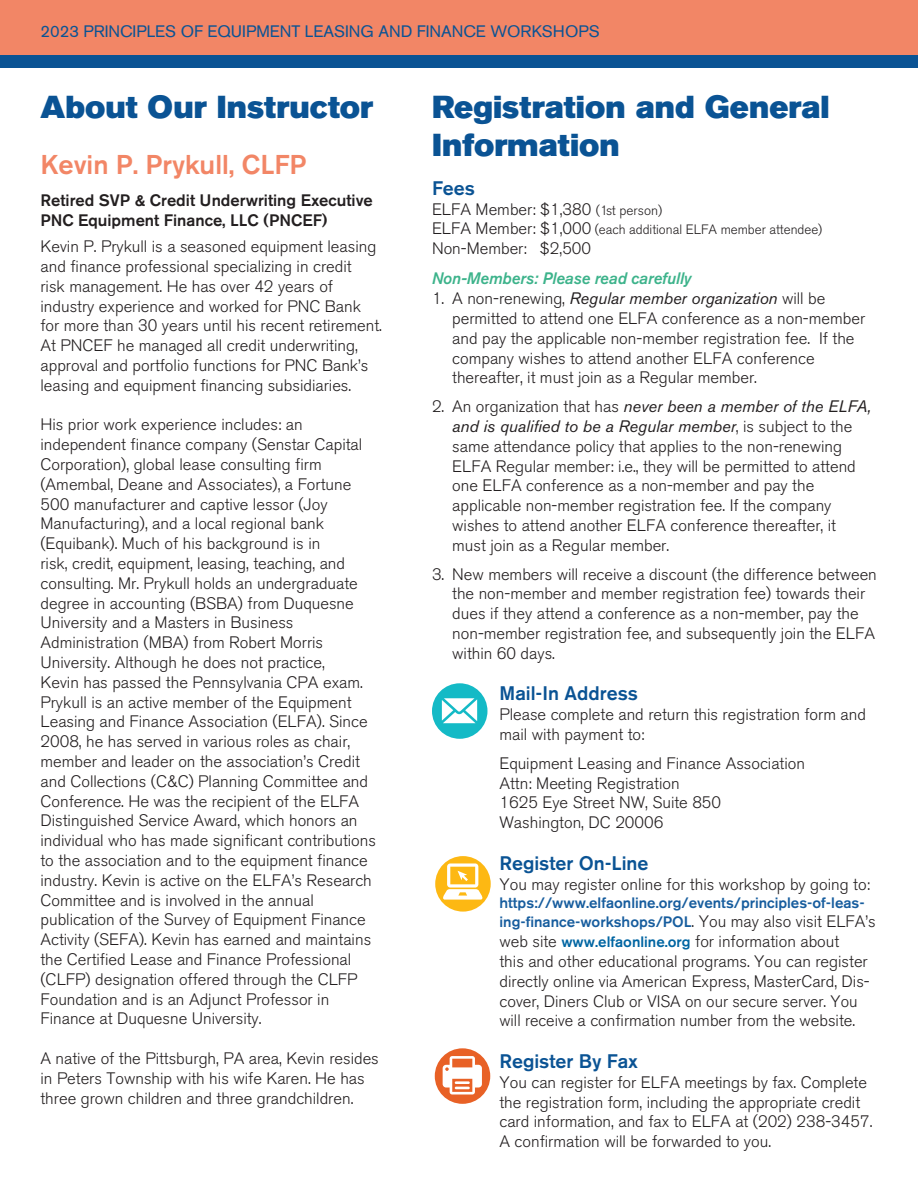
<style>
.page{position:relative;width:918px;height:1188px;background:#fff}
.page>*{position:absolute;margin:0;border:0;box-sizing:border-box;transform-origin:0 0}
.Heads{font:31.5px/37.8px "Akzidenz Grotesk BE Super";color:#0a5394}
.Subheads{font:500 27px "Akzidenz Grotesk BE";color:#f28666}
.Subheads-2{font:500 19.5px "Akzidenz Grotesk BE";color:#0a5394}
.Paragraph_Style_3{font:300 16.5px/19.8px "Akzidenz Grotesk BE";color:#231f20}
.Paragraph_Style_3-2{font:500 16.5px/19.8px "Akzidenz Grotesk BE";color:#231f20}
.t1{font:16.5px "Akzidenz Grotesk BE";color:#0a5394}
.t2{font:italic 500 16.5px "Akzidenz Grotesk BE";color:#3db38b;scale:.96 1}
.t3{font:500 15px/19.8px "Akzidenz Grotesk BE";color:#175d9e}
.t4{font:300 13.5px "Akzidenz Grotesk BE";color:#231f20}
.s1{font-size:13.5px}
.s2{font-size:16.5px}
.s3{font-weight:400;font-style:italic}
.s4{font-weight:300;font-size:16.5px;color:#231f20}
.s5{font-weight:500;font-size:15px;color:#0065a2}
</style>
<div class="page">
<div style="left:0;top:43px;width:918px;height:25px;background:#0a5394"></div>
<div style="left:0;top:0;width:918px;height:56px;background:#f28666"></div>
<div style="left:432px;top:683px;width:55px;height:56px;background:#14bac6;border-radius:50%"></div>
<svg style="left:442px;top:698px;width:35px;height:25px"></svg>
<div style="left:435px;top:856px;width:56px;height:56px;background:#fdb813;border-radius:50%"></div>
<svg style="left:443px;top:863px;width:39px;height:37px"></svg>
<div style="left:435px;top:1048px;width:55px;height:56px;background:#e86126;border-radius:50%"></div>
<svg style="left:443px;top:1056px;width:39px;height:39px"></svg>
<p class="t1" style="left:40px;top:21px;width:561px">2023 PRINCIPLES OF EQUIPMENT LEASING AND FINANCE WORKSHOPS</p>
<p class="Heads" style="left:40px;top:88px;width:334px">About Our Instructor</p>
<p class="Heads" style="left:432px;top:88px;width:399px">Registration and General<br>Information</p>
<p class="Paragraph_Style_3-2" style="left:40px;top:190px;width:334px">Retired SVP &amp; Credit Underwriting Executive<br>PNC Equipment Finance, LLC (PNCEF)</p>
<p class="Paragraph_Style_3" style="left:40px;top:237px;width:343px">Kevin P. Prykull is a seasoned equipment leasing and finance professional specializing in credit<br>risk management. He has over 42 years of industry experience and worked for PNC Bank for more than 30 years until his recent retirement.<br>At PNCEF he managed all credit underwriting, approval and portfolio functions for PNC Bank’s leasing and equipment financing subsidiaries.</p>
<p class="Paragraph_Style_3" style="left:40px;top:415px;width:337px">His prior work experience includes: an independent finance company (Senstar Capital Corporation), global lease consulting firm (Amembal, Deane and Associates), a Fortune 500 manufacturer and captive lessor (Joy Manufacturing), and a local regional bank (Equibank). Much of his background is in<br>risk, credit, equipment, leasing, teaching, and consulting. Mr. Prykull holds an undergraduate degree in accounting (BSBA) from Duquesne University and a Masters in Business Administration (MBA) from Robert Morris University. Although he does not practice,<br>Kevin has passed the Pennsylvania CPA exam.<br>Prykull is an active member of the Equipment Leasing and Finance Association (ELFA). Since 2008, he has served in various roles as chair, member and leader on the association’s Credit and Collections (C&amp;C) Planning Committee and Conference. He was the recipient of the ELFA Distinguished Service Award, which honors an individual who has made significant contributions to the association and to the equipment finance industry. Kevin is active on the ELFA’s Research Committee and is involved in the annual publication of the Survey of Equipment Finance Activity (SEFA). Kevin has earned and maintains the Certified Lease and Finance Professional (CLFP) designation offered through the CLFP Foundation and is an Adjunct Professor in Finance at Duquesne University.</p>
<p class="Paragraph_Style_3" style="left:40px;top:1049px;width:340px">A native of the Pittsburgh, PA area, Kevin resides in Peters Township with his wife Karen. He has three grown children and three grandchildren.</p>
<p class="Subheads" style="left:40px;top:148px;width:268px">Kevin P. Prykull, CLFP</p>
<p class="Subheads-2" style="left:432px;top:176px;width:45px">Fees</p>
<p class="Paragraph_Style_3" style="left:432px;top:199px;width:232px">ELFA Member: $1,380 <span class="s1">(1st person)</span></p>
<p class="t4" style="left:432px;top:222px;width:392px"><span class="s2">ELFA Member: $1,000</span> (each additional ELFA member attendee)</p>
<p class="Paragraph_Style_3" style="left:432px;top:239px;width:161px">Non-Member: $2,500</p>
<p class="t2" style="left:432px;top:269px;width:272px">Non-Members: Please read carefully</p>
<p class="Paragraph_Style_3" style="left:452px;top:289px;width:414px;text-indent:-20px">1. A non-renewing, <span class="s3">Regular member organization</span> will be permitted to attend one ELFA conference as a non-member and pay the applicable non-member registration fee. If the company wishes to attend another ELFA conference thereafter, it must join as a Regular member.</p>
<p class="Paragraph_Style_3" style="left:452px;top:397px;width:421px;text-indent:-20px">2. An organization that has <span class="s3">never been a member of the ELFA, and is qualified to be a Regular member</span>, is subject to the same attendance policy that applies to the non-renewing ELFA Regular member: i.e., they will be permitted to attend one ELFA conference as a non-member and pay the applicable non-member registration fee. If the company wishes to attend another ELFA conference thereafter, it must join as a Regular member.</p>
<p class="Paragraph_Style_3" style="left:452px;top:564px;width:426px;text-indent:-20px">3. New members will receive a discount (the difference between the non-member and member registration fee) towards their dues if they attend a conference as a non-member, pay the non-member registration fee, and subsequently join the ELFA within 60 days.</p>
<p class="Subheads-2" style="left:500px;top:682px;width:140px">Mail-In Address</p>
<p class="Paragraph_Style_3" style="left:500px;top:705px;width:368px">Please complete and return this registration form and mail with payment to:</p>
<p class="Paragraph_Style_3" style="left:500px;top:754px;width:307px">Equipment Leasing and Finance Association</p>
<p class="Paragraph_Style_3" style="left:500px;top:773px;width:182px">Attn: Meeting Registration</p>
<p class="Paragraph_Style_3" style="left:500px;top:793px;width:223px">1625 Eye Street NW, Suite 850</p>
<p class="Paragraph_Style_3" style="left:500px;top:813px;width:165px">Washington, DC 20006</p>
<p class="Subheads-2" style="left:500px;top:851px;width:151px">Register On-Line</p>
<p class="Paragraph_Style_3" style="left:500px;top:874px;width:372px">You may register online for this workshop by going to:</p>
<p class="t3" style="left:500px;top:892px;width:378px">https://www.elfaonline.org/events/principles-of-leas&shy;ing-finance-workshops/POL<span class="s4">. You may also visit ELFA’s</span></p>
<p class="Paragraph_Style_3" style="left:500px;top:932px;width:372px">web site <span class="s5">www.elfaonline.org</span> for information about<br>this and other educational programs. You can register directly online via American Express, MasterCard, Dis&shy;cover, Diners Club or VISA on our secure server. You will receive a confirmation number from the website.</p>
<p class="Subheads-2" style="left:500px;top:1049px;width:140px">Register By Fax</p>
<p class="Paragraph_Style_3" style="left:500px;top:1072px;width:374px">You can register for ELFA meetings by fax. Complete the registration form, including the appropriate credit card information, and fax to ELFA at (202) 238-3457.<br>A confirmation will be forwarded to you.</p>
</div>
